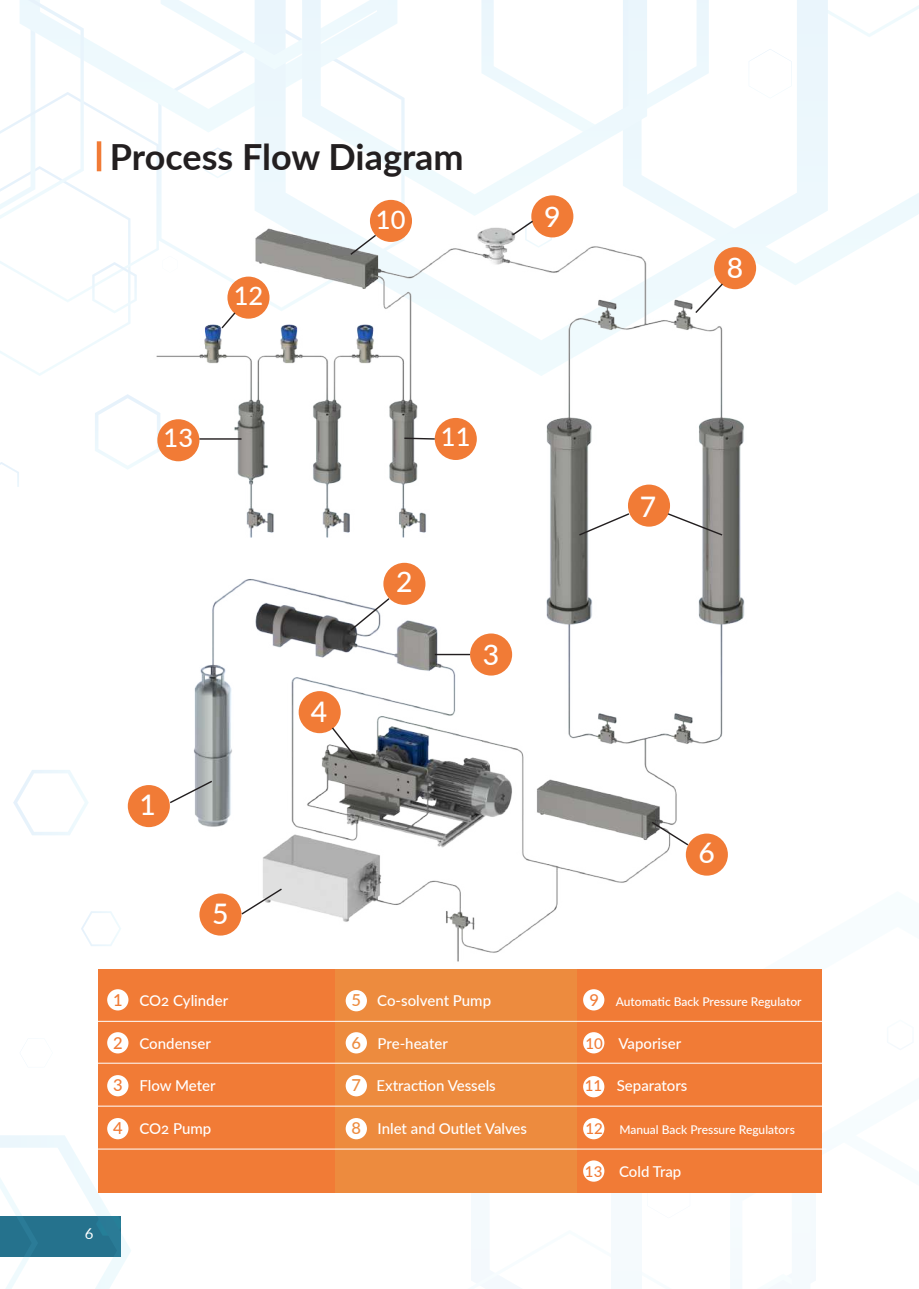
<style>
.page{position:relative;width:919px;height:1289px;background:#fff}
.page>*{position:absolute;margin:0;border:0;box-sizing:border-box;transform-origin:0 0}
.t1{font:700 36px "Lato";color:#231f20}
.t2{font:500 28.35px "Lato";color:#fff}
.t3{font:500 25.5px "Lato";color:#fff}
.t4{font:500 15px "Lato";color:#fff}
.t5{font:15px "Lato";color:#fff}
.t6{font:500 12px "Lato";color:#fff}
.s1{font-size:16.5px;color:#f17b36}
.s2{font-size:16.5px;color:#ed8b3e}
.s3{color:#f17b36}
.s4{font-size:15px;color:#f17b36}
</style>
<div class="page">
<svg style="left:13px;top:770px;width:66px;height:65px"></svg>
<svg style="left:0;top:1135px;width:131px;height:153px"></svg>
<svg style="left:471px;top:1192px;width:140px;height:37px"></svg>
<svg style="left:471px;top:1229px;width:49px;height:59px"></svg>
<svg style="left:611px;top:969px;width:211px;height:319px"></svg>
<svg style="left:730px;top:1019px;width:183px;height:269px"></svg>
<svg style="left:647px;top:1192px;width:43px;height:26px"></svg>
<svg style="left:0;top:462px;width:19px;height:25px"></svg>
<svg style="left:827px;top:37px;width:91px;height:223px"></svg>
<svg style="left:827px;top:0;width:91px;height:37px"></svg>
<svg style="left:647px;top:0;width:180px;height:210px"></svg>
<svg style="left:388px;top:0;width:259px;height:210px"></svg>
<svg style="left:748px;top:49px;width:43px;height:49px"></svg>
<img style="left:79px;top:210px;width:759px;height:752px">
<div style="left:383px;top:563px;width:42px;height:42px;background:#f17b36;border-radius:50%"></div>
<div style="left:470px;top:633px;width:42px;height:42px;background:#f17b36;border-radius:50%"></div>
<div style="left:298px;top:691px;width:43px;height:42px;background:#f17b36;border-radius:50%"></div>
<div style="left:199px;top:893px;width:42px;height:42px;background:#f17b36;border-radius:50%"></div>
<div style="left:685px;top:833px;width:42px;height:42px;background:#f17b36;border-radius:50%"></div>
<div style="left:628px;top:484px;width:42px;height:42px;background:#f17b36;border-radius:50%"></div>
<div style="left:714px;top:247px;width:42px;height:42px;background:#f17b36;border-radius:50%"></div>
<div style="left:531px;top:195px;width:42px;height:42px;background:#f17b36;border-radius:50%"></div>
<div style="left:128px;top:785px;width:42px;height:42px;background:#f17b36;border-radius:50%"></div>
<div style="left:434px;top:418px;width:43px;height:42px;background:#f17b36;border-radius:50%"></div>
<div style="left:370px;top:200px;width:42px;height:42px;background:#f17b36;border-radius:50%"></div>
<div style="left:157px;top:419px;width:42px;height:42px;background:#f17b36;border-radius:50%"></div>
<svg style="left:240px;top:887px;width:43px;height:28px"></svg>
<svg style="left:168px;top:779px;width:46px;height:25px"></svg>
<svg style="left:330px;top:726px;width:30px;height:36px"></svg>
<svg style="left:349px;top:596px;width:42px;height:36px"></svg>
<hr style="left:434px;top:654px;width:36px;height:1px;background:#231f20">
<svg style="left:650px;top:820px;width:39px;height:26px"></svg>
<svg style="left:577px;top:512px;width:53px;height:25px"></svg>
<svg style="left:666px;top:512px;width:58px;height:25px"></svg>
<svg style="left:693px;top:282px;width:31px;height:32px"></svg>
<svg style="left:510px;top:217px;width:42px;height:31px"></svg>
<svg style="left:0;top:0;width:388px;height:376px"></svg>
<hr style="left:199px;top:438px;width:42px;height:1px;background:#231f20">
<svg style="left:403px;top:437px;width:32px;height:3px"></svg>
<div style="left:98px;top:969px;width:723px;height:223px;background:#f17b36"></div>
<div style="left:583px;top:1032px;width:21px;height:21px;background:#fff;border-radius:50%"></div>
<div style="left:583px;top:1076px;width:21px;height:21px;background:#fff;border-radius:50%"></div>
<div style="left:334px;top:969px;width:242px;height:223px;background:#ed8b3e"></div>
<hr style="left:96px;top:1020px;width:728px;height:1px;background:#fff">
<hr style="left:95px;top:1062px;width:728px;height:1px;background:#fff">
<hr style="left:94px;top:1105px;width:728px;height:1px;background:#fff">
<div style="left:107px;top:989px;width:21px;height:21px;background:#fff;border-radius:50%"></div>
<div style="left:107px;top:1032px;width:21px;height:21px;background:#fff;border-radius:50%"></div>
<div style="left:107px;top:1075px;width:21px;height:21px;background:#fff;border-radius:50%"></div>
<div style="left:107px;top:1117px;width:21px;height:22px;background:#fff;border-radius:50%"></div>
<div style="left:345px;top:990px;width:22px;height:21px;background:#fff;border-radius:50%"></div>
<div style="left:345px;top:1032px;width:22px;height:21px;background:#fff;border-radius:50%"></div>
<div style="left:345px;top:1075px;width:22px;height:21px;background:#fff;border-radius:50%"></div>
<div style="left:345px;top:1117px;width:22px;height:22px;background:#fff;border-radius:50%"></div>
<div style="left:583px;top:989px;width:21px;height:21px;background:#fff;border-radius:50%"></div>
<div style="left:583px;top:1160px;width:21px;height:21px;background:#fff;border-radius:50%"></div>
<div style="left:583px;top:1117px;width:21px;height:22px;background:#fff;border-radius:50%"></div>
<hr style="left:98px;top:1148px;width:728px;height:1px;background:#fff">
<h1 class="t1" style="left:110px;top:131px;width:355px">Process Flow Diagram</h1>
<h3 class="t3" style="left:234px;top:277px;width:31px">12</h3>
<h3 class="t3" style="left:376px;top:201px;width:31px">10</h3>
<h2 class="t2" style="left:544px;top:197px;width:18px">9</h2>
<h2 class="t2" style="left:726px;top:247px;width:18px">8</h2>
<h3 class="t3" style="left:164px;top:419px;width:31px">13</h3>
<h2 class="t2" style="left:311px;top:691px;width:18px">4</h2>
<h3 class="t3" style="left:441px;top:418px;width:31px">11</h3>
<h2 class="t2" style="left:396px;top:561px;width:18px">2</h2>
<h2 class="t2" style="left:483px;top:634px;width:18px">3</h2>
<h2 class="t2" style="left:639px;top:486px;width:18px">7</h2>
<h2 class="t2" style="left:140px;top:784px;width:18px">1</h2>
<h2 class="t2" style="left:212px;top:893px;width:18px">5</h2>
<h2 class="t2" style="left:698px;top:832px;width:18px">6</h2>
<p class="t5" style="left:85px;top:1223px;width:10px">6</p>
<p class="t4" style="left:113px;top:989px;width:116px"><span class="s1">1</span> CO2 Cylinder</p>
<p class="t4" style="left:351px;top:989px;width:141px"><span class="s2">5</span> Co-solvent Pump</p>
<p class="t6" style="left:589px;top:992px;width:214px"><span class="s1">9</span> Automatic Back Pressure Regulator</p>
<p class="t4" style="left:113px;top:1032px;width:99px"><span class="s1">2</span> Condenser</p>
<p class="t4" style="left:351px;top:1032px;width:98px"><span class="s2">6</span> Pre-heater</p>
<p class="t4" style="left:585px;top:1032px;width:97px"><span class="s3">10</span> Vaporiser</p>
<p class="t4" style="left:113px;top:1075px;width:104px"><span class="s1">3</span> Flow Meter</p>
<p class="t4" style="left:351px;top:1075px;width:146px"><span class="s2">7</span> Extraction Vessels</p>
<p class="t4" style="left:584px;top:1074px;width:104px"><span class="s3">11</span> Separators</p>
<p class="t4" style="left:113px;top:1117px;width:100px"><span class="s1">4</span> CO2 Pump</p>
<p class="t4" style="left:351px;top:1117px;width:177px"><span class="s2">8</span> Inlet and Outlet Valves</p>
<p class="t6" style="left:585px;top:1121px;width:211px"><span class="s4">12</span> Manual Back Pressure Regulators</p>
<p class="t4" style="left:585px;top:1160px;width:98px"><span class="s3">13</span> Cold Trap</p>
</div>
